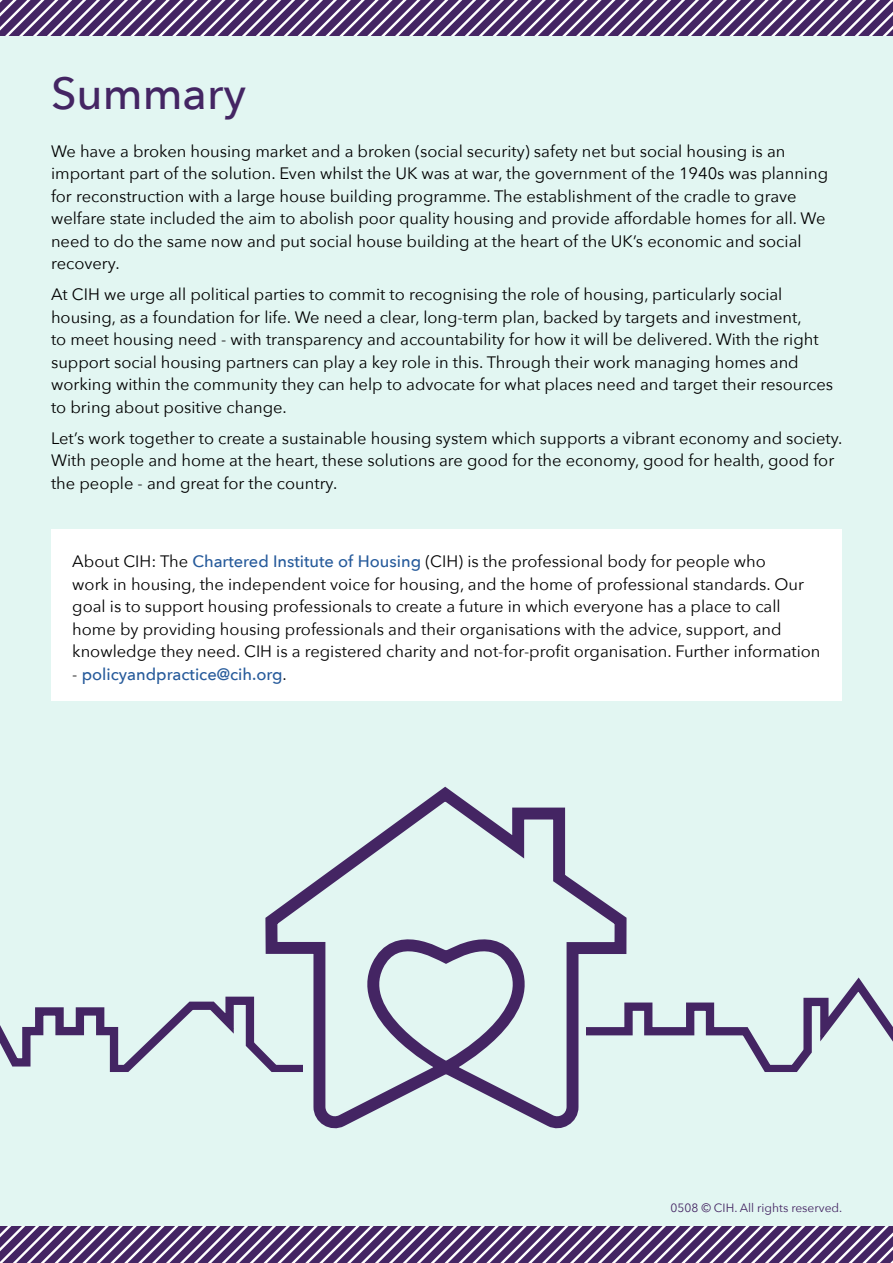
<style>
.page{position:relative;width:893px;height:1263px;background:#fff}
.page>*{position:absolute;margin:0;border:0;box-sizing:border-box;transform-origin:0 0}
.t1{font:500 45px "Avenir Next";color:#442563}
.t2{font:16.5px/22.5px "Avenir Next";color:#000}
.t3{font:500 16.5px "Avenir Next";color:#275b9b}
.t4{font:12px "Avenir Next";color:#442563}
.s1{font-weight:500;color:#275b9b}
.s2{font-weight:400;color:#000}
</style>
<div class="page">
<svg style="left:0;top:1226px;width:893px;height:37px"></svg>
<svg style="left:0;top:0;width:893px;height:36px"></svg>
<div style="left:0;top:36px;width:893px;height:1190px;background:#e2f6f2"></div>
<div style="left:51px;top:529px;width:791px;height:172px;background:#fff"></div>
<svg style="left:0;top:977px;width:893px;height:95px"></svg>
<svg style="left:259px;top:786px;width:373px;height:343px"></svg>
<h1 class="t1" style="left:51px;top:55px;width:196px">Summary</h1>
<p class="t2" style="left:51px;top:139px;width:779px">We have a broken housing market and a broken (social security) safety net but social housing is an important part of the solution. Even whilst the UK was at war, the government of the 1940s was planning for reconstruction with a large house building programme. The establishment of the cradle to grave welfare state included the aim to abolish poor quality housing and provide affordable homes for all. We need to do the same now and put social house building at the heart of the UK’s economic and social recovery.</p>
<p class="t2" style="left:51px;top:283px;width:784px">At CIH we urge all political parties to commit to recognising the role of housing, particularly social housing, as a foundation for life. We need a clear, long-term plan, backed by targets and investment,<br>to meet housing need - with transparency and accountability for how it will be delivered. With the right support social housing partners can play a key role in this. Through their work managing homes and working within the community they can help to advocate for what places need and target their resources to bring about positive change.</p>
<p class="t2" style="left:51px;top:426px;width:793px">Let’s work together to create a sustainable housing system which supports a vibrant economy and society.<br>With people and home at the heart, these solutions are good for the economy, good for health, good for the people - and great for the country.</p>
<p class="t2" style="left:72px;top:549px;width:750px">About CIH: The <span class="s1">Chartered Institute of Housing</span> (CIH) is the professional body for people who<br>work in housing, the independent voice for housing, and the home of professional standards. Our goal is to support housing professionals to create a future in which everyone has a place to call home by providing housing professionals and their organisations with the advice, support, and knowledge they need. CIH is a registered charity and not-for-profit organisation. Further information</p>
<p class="t3" style="left:72px;top:660px;width:216px"><span class="s2">-</span> policyandpractice@cih.org<span class="s2">.</span></p>
<p class="t4" style="left:670px;top:1198px;width:173px">0508 © CIH. All rights reserved.</p>
</div>
